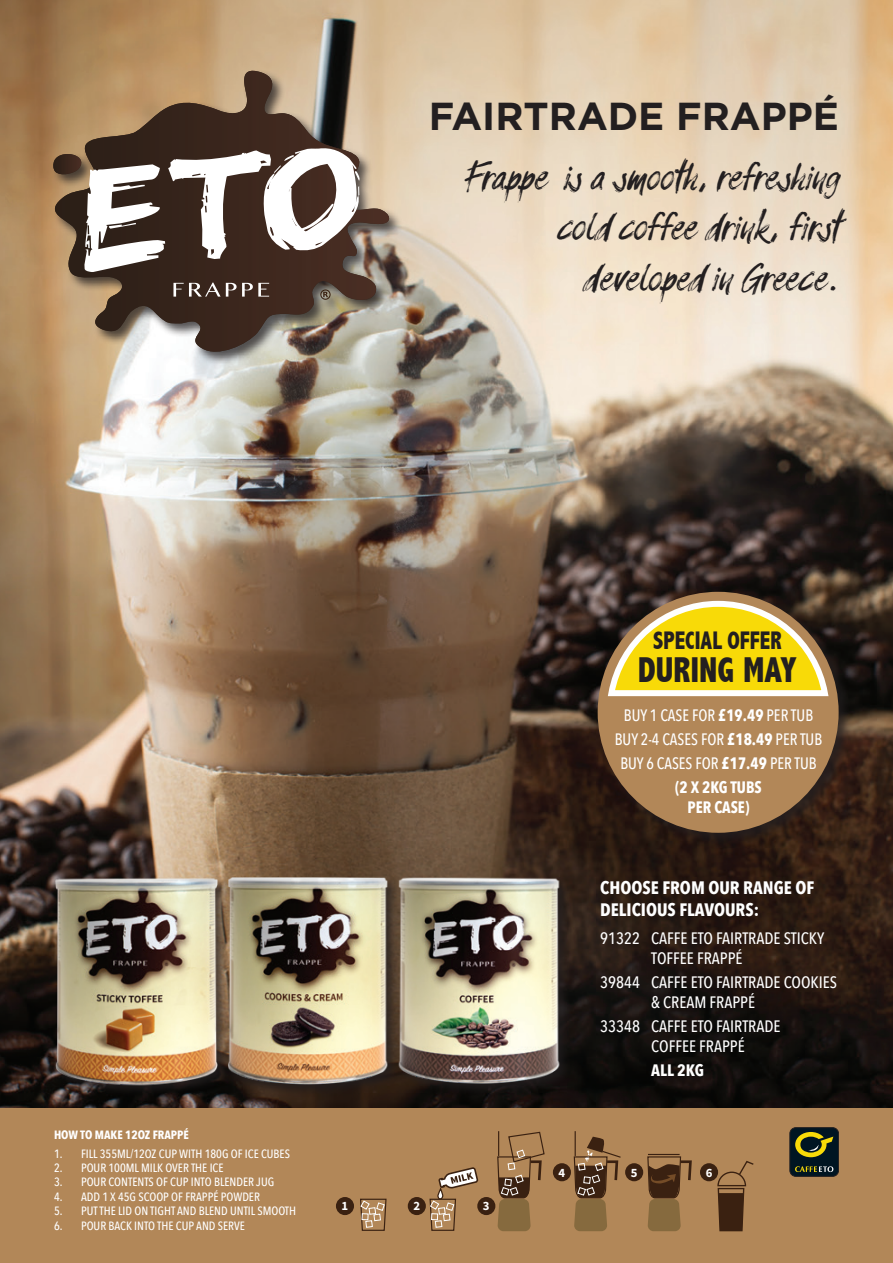
<style>
.page{position:relative;width:893px;height:1263px;background:#fff}
.page>*{position:absolute;margin:0;border:0;box-sizing:border-box;transform-origin:0 0}
.t1{font:italic 42px/50.4px "Balistroke";letter-spacing:-.005em;color:#231f20;text-align:right}
.t2{font:700 39px "Gotham";color:#231f20}
.t3{font:800 condensed 36px "Abadi";color:#231f20;scale:.94 1}
.t4{font:800 condensed 25.5px "Abadi";color:#231f20;scale:.88 1}
.t5{font:700 18px/21.6px "Avenir Next Condensed";color:#fff}
.t6{font:500 16.5px/19.8px "Avenir Next Condensed";color:#fff}
.t7{font:500 16.5px/24px "Avenir Next Condensed";color:#fff;text-align:center;scale:.95 1}
.t8{font:700 16.5px "Avenir Next Condensed";color:#fff;scale:.95 1}
.t9{font:700 16.5px "Avenir Next Condensed";color:#fff}
.t10{font:700 12.75px "Source Sans Pro";color:#fff}
.t11{font:500 12px "Avenir Next Condensed";color:#fff}
.t12{font:700 12px "Avenir Next Condensed";color:#fff}
.s1{font-weight:700}
</style>
<div class="page">
<img style="left:0;top:0;width:893px;height:1109px">
<div style="left:0;top:1109px;width:893px;height:154px;background:#b28758"></div>
<div style="left:790px;top:1128px;width:49px;height:48px;background:#001522;border-radius:6px"></div>
<div style="left:790px;top:1127px;width:49px;height:49px;border:1px solid #231f20;border-radius:6px"></div>
<svg style="left:795px;top:1132px;width:38px;height:25px"></svg>
<svg style="left:795px;top:1166px;width:38px;height:6px"></svg>
<div style="left:595px;top:589px;width:257px;height:258px;background:#231f20;opacity:.75"></div>
<div style="left:598px;top:592px;width:241px;height:241px;background:#b28758;border-radius:50%"></div>
<svg style="left:604px;top:598px;width:228px;height:99px;background:#cdb537"></svg>
<img style="left:49px;top:867px;width:177px;height:230px">
<div style="left:226px;top:876px;width:175px;height:221px;background:#231f20;opacity:.75"></div>
<img style="left:219px;top:868px;width:171px;height:224px">
<img style="left:390px;top:867px;width:180px;height:230px">
<svg style="left:360px;top:1198px;width:27px;height:33px"></svg>
<div style="left:362px;top:1213px;width:7px;height:7px;border:1px solid #fff"></div>
<svg style="left:429px;top:1167px;width:50px;height:64px"></svg>
<div style="left:431px;top:1213px;width:7px;height:7px;border:1px solid #fff"></div>
<svg style="left:497px;top:1131px;width:48px;height:100px"></svg>
<div style="left:336px;top:1197px;width:18px;height:18px;background:#3a2111;border-radius:50%"></div>
<div style="left:408px;top:1197px;width:18px;height:18px;background:#3a2111;border-radius:50%"></div>
<div style="left:477px;top:1197px;width:18px;height:18px;background:#3a2111;border-radius:50%"></div>
<svg style="left:573px;top:1131px;width:55px;height:100px"></svg>
<hr style="left:648px;top:1154px;width:32px;height:1px;background:#3a2111">
<svg style="left:647px;top:1156px;width:45px;height:75px"></svg>
<svg style="left:717px;top:1160px;width:36px;height:71px"></svg>
<div style="left:553px;top:1163px;width:18px;height:18px;background:#3a2111;border-radius:50%"></div>
<div style="left:625px;top:1163px;width:18px;height:18px;background:#3a2111;border-radius:50%"></div>
<div style="left:700px;top:1163px;width:18px;height:18px;background:#3a2111;border-radius:50%"></div>
<div style="left:52px;top:69px;width:351px;height:297px;background:#231f20;opacity:.75"></div>
<svg style="left:45px;top:71px;width:345px;height:287px;background:#bca283"></svg>
<svg style="left:53px;top:71px;width:336px;height:281px;background:#87735e"></svg>
<svg style="left:173px;top:282px;width:96px;height:15px"></svg>
<svg style="left:53px;top:146px;width:308px;height:126px"></svg>
<h2 class="t2" style="left:429px;top:90px;width:412px">FAIRTRADE FRAPPÉ</h2>
<h1 class="t1" style="left:464px;top:155px;width:376px">Frappeé is a smooth, refreshing cold coffee drink, first developed in Greece.</h1>
<p class="t12" style="left:54px;top:1127px;width:136px">HOW TO MAKE 12OZ FRAPPÉ</p>
<p class="t11" style="left:54px;top:1146px;width:237px">1. FILL 355ML/12OZ CUP WITH 180G OF ICE CUBES</p>
<p class="t11" style="left:54px;top:1160px;width:171px">2. POUR 100ML MILK OVER THE ICE</p>
<p class="t11" style="left:54px;top:1175px;width:222px">3. POUR CONTENTS OF CUP INTO BLENDER JUG</p>
<p class="t11" style="left:54px;top:1189px;width:207px">4. ADD 1 X 45G SCOOP OF FRAPPÉ POWDER</p>
<p class="t11" style="left:54px;top:1204px;width:244px">5. PUT THE LID ON TIGHT AND BLEND UNTIL SMOOTH</p>
<p class="t11" style="left:54px;top:1218px;width:192px">6. POUR BACK INTO THE CUP AND SERVE</p>
<p class="t10" style="left:342px;top:1198px;width:8px">1</p>
<p class="t10" style="left:413px;top:1198px;width:8px">2</p>
<p class="t10" style="left:483px;top:1198px;width:8px">3</p>
<h3 class="t4" style="left:653px;top:626px;width:147px">SPECIAL OFFER</h3>
<h3 class="t3" style="left:638px;top:649px;width:171px">DURING MAY</h3>
<h3 class="t7" style="left:615px;top:703px;width:220px">BUY 1 CASE FOR <span class="s1">£19.49</span> PER TUB<br>BUY 2-4 CASES FOR <span class="s1">£18.49</span> PER TUB<br>BUY 6 CASES FOR <span class="s1">£17.49</span> PER TUB <span class="s1">(2 X 2KG TUBS</span></h3>
<h3 class="t8" style="left:688px;top:797px;width:67px">PER CASE)</h3>
<h3 class="t5" style="left:600px;top:877px;width:215px">CHOOSE FROM OUR RANGE OF<br>DELICIOUS FLAVOURS:</h3>
<h3 class="t6" style="left:651px;top:928px;width:174px;text-indent:-51px">91322 CAFFE ETO FAIRTRADE STICKY<br>TOFFEE FRAPPÉ</h3>
<h3 class="t6" style="left:651px;top:972px;width:187px;text-indent:-51px">39844 CAFFE ETO FAIRTRADE COOKIES &amp; CREAM FRAPPÉ</h3>
<h3 class="t6" style="left:651px;top:1016px;width:131px;text-indent:-51px">33348 CAFFE ETO FAIRTRADE<br>COFFEE FRAPPÉ</h3>
<h3 class="t9" style="left:651px;top:1060px;width:54px">ALL 2KG</h3>
<p class="t10" style="left:559px;top:1164px;width:8px">4</p>
<p class="t10" style="left:631px;top:1164px;width:8px">5</p>
<p class="t10" style="left:706px;top:1164px;width:8px">6</p>
</div>
